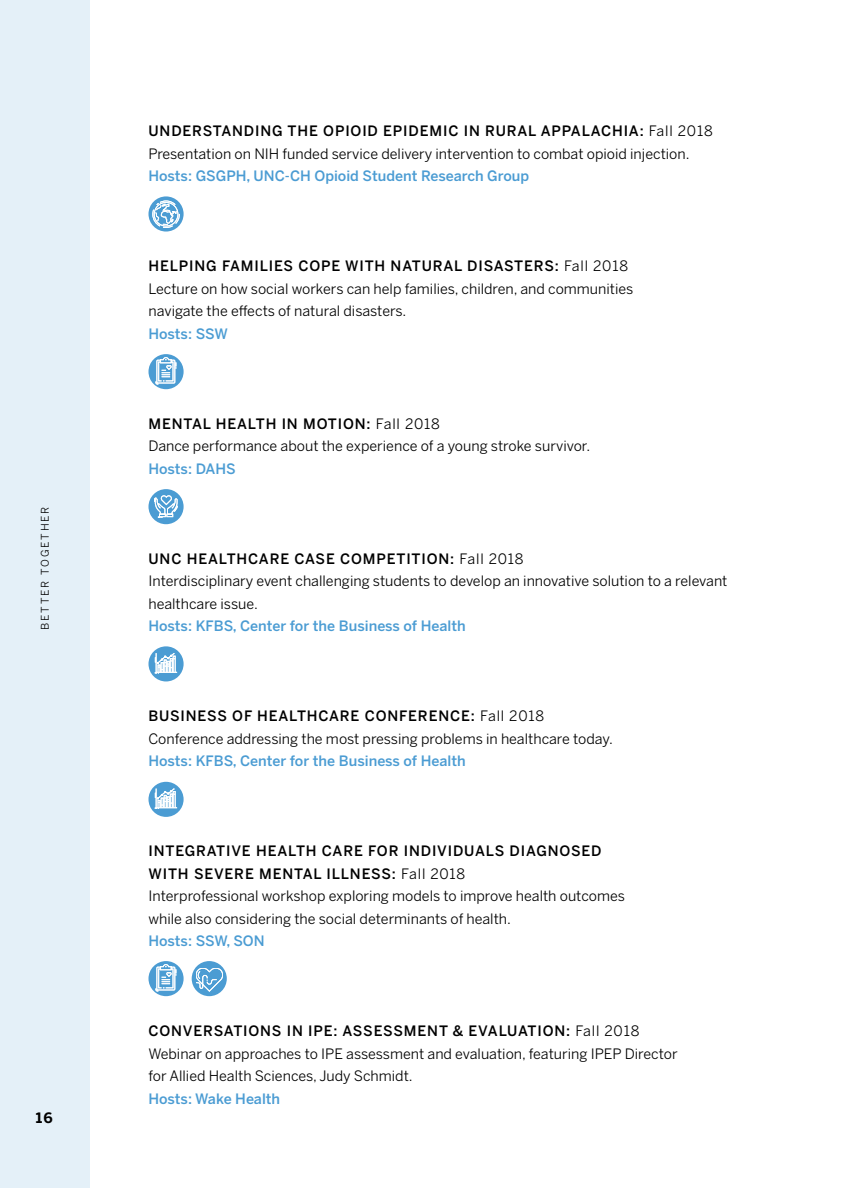
<style>
.page{position:relative;width:864px;height:1188px;background:#fff}
.page>*{position:absolute;margin:0;border:0;box-sizing:border-box;transform-origin:0 0}
.t1{font:14.25px/22.5px "Benton Sans";color:#000}
.t2{font:500 14.25px "Benton Sans";color:#4b9cd3}
.t3{font:700 14.25px "Benton Sans";color:#000}
.t4{font:10.5px "Benton Sans";letter-spacing:.18em;color:#000}
.s1{font-weight:500}
</style>
<div class="page">
<div style="left:0;top:0;width:89px;height:1188px;background:#e4f0f8"></div>
<div style="left:148px;top:354px;width:36px;height:35px;background:#4b9cd3;border-radius:50%"></div>
<svg style="left:156px;top:358px;width:20px;height:26px"></svg>
<div style="left:148px;top:646px;width:36px;height:35px;background:#4b9cd3;border-radius:50%"></div>
<svg style="left:155px;top:653px;width:22px;height:20px"></svg>
<div style="left:148px;top:782px;width:36px;height:35px;background:#4b9cd3;border-radius:50%"></div>
<svg style="left:155px;top:788px;width:22px;height:21px"></svg>
<div style="left:148px;top:961px;width:36px;height:35px;background:#4b9cd3;border-radius:50%"></div>
<svg style="left:156px;top:964px;width:20px;height:27px"></svg>
<div style="left:192px;top:961px;width:35px;height:35px;background:#4b9cd3;border-radius:50%"></div>
<svg style="left:196px;top:968px;width:27px;height:23px"></svg>
<div style="left:148px;top:489px;width:36px;height:35px;background:#4b9cd3;border-radius:50%"></div>
<svg style="left:154px;top:496px;width:24px;height:22px"></svg>
<svg style="left:148px;top:196px;width:36px;height:36px"></svg>
<svg style="left:153px;top:201px;width:26px;height:27px"></svg>
<p class="t4" style="left:39px;top:630px;width:125px;rotate:-90deg">BETTER TOGETHER</p>
<p class="t3" style="left:36px;top:1108px;width:19px">16</p>
<p class="t1" style="left:148px;top:120px;width:566px"><span class="s1">UNDERSTANDING THE OPIOID EPIDEMIC IN RURAL APPALACHIA:</span> Fall 2018<br>Presentation on NIH funded service delivery intervention to combat opioid injection.</p>
<p class="t2" style="left:148px;top:167px;width:382px">Hosts: GSGPH, UNC-CH Opioid Student Research Group</p>
<p class="t1" style="left:148px;top:255px;width:486px"><span class="s1">HELPING FAMILIES COPE WITH NATURAL DISASTERS:</span> Fall 2018<br>Lecture on how social workers can help families, children, and communities navigate the effects of natural disasters.</p>
<p class="t2" style="left:148px;top:325px;width:81px">Hosts: SSW</p>
<p class="t1" style="left:148px;top:412px;width:443px"><span class="s1">MENTAL HEALTH IN MOTION:</span> Fall 2018<br>Dance performance about the experience of a young stroke survivor.</p>
<p class="t2" style="left:148px;top:460px;width:89px">Hosts: DAHS</p>
<p class="t1" style="left:148px;top:547px;width:581px"><span class="s1">UNC HEALTHCARE CASE COMPETITION:</span> Fall 2018<br>Interdisciplinary event challenging students to develop an innovative solution to a relevant healthcare issue.</p>
<p class="t2" style="left:148px;top:617px;width:319px">Hosts: KFBS, Center for the Business of Health</p>
<p class="t1" style="left:148px;top:705px;width:466px"><span class="s1">BUSINESS OF HEALTHCARE CONFERENCE:</span> Fall 2018<br>Conference addressing the most pressing problems in healthcare today.</p>
<p class="t2" style="left:148px;top:752px;width:319px">Hosts: KFBS, Center for the Business of Health</p>
<p class="t1" style="left:148px;top:840px;width:478px"><span class="s1">INTEGRATIVE HEALTH CARE FOR INDIVIDUALS DIAGNOSED WITH SEVERE MENTAL ILLNESS:</span> Fall 2018<br>Interprofessional workshop exploring models to improve health outcomes while also considering the social determinants of health.</p>
<p class="t2" style="left:148px;top:932px;width:118px">Hosts: SSW, SON</p>
<p class="t1" style="left:148px;top:1020px;width:531px"><span class="s1">CONVERSATIONS IN IPE: ASSESSMENT &amp; EVALUATION:</span> Fall 2018<br>Webinar on approaches to IPE assessment and evaluation, featuring IPEP Director for Allied Health Sciences, Judy Schmidt.</p>
<p class="t2" style="left:148px;top:1090px;width:133px">Hosts: Wake Health</p>
</div>
